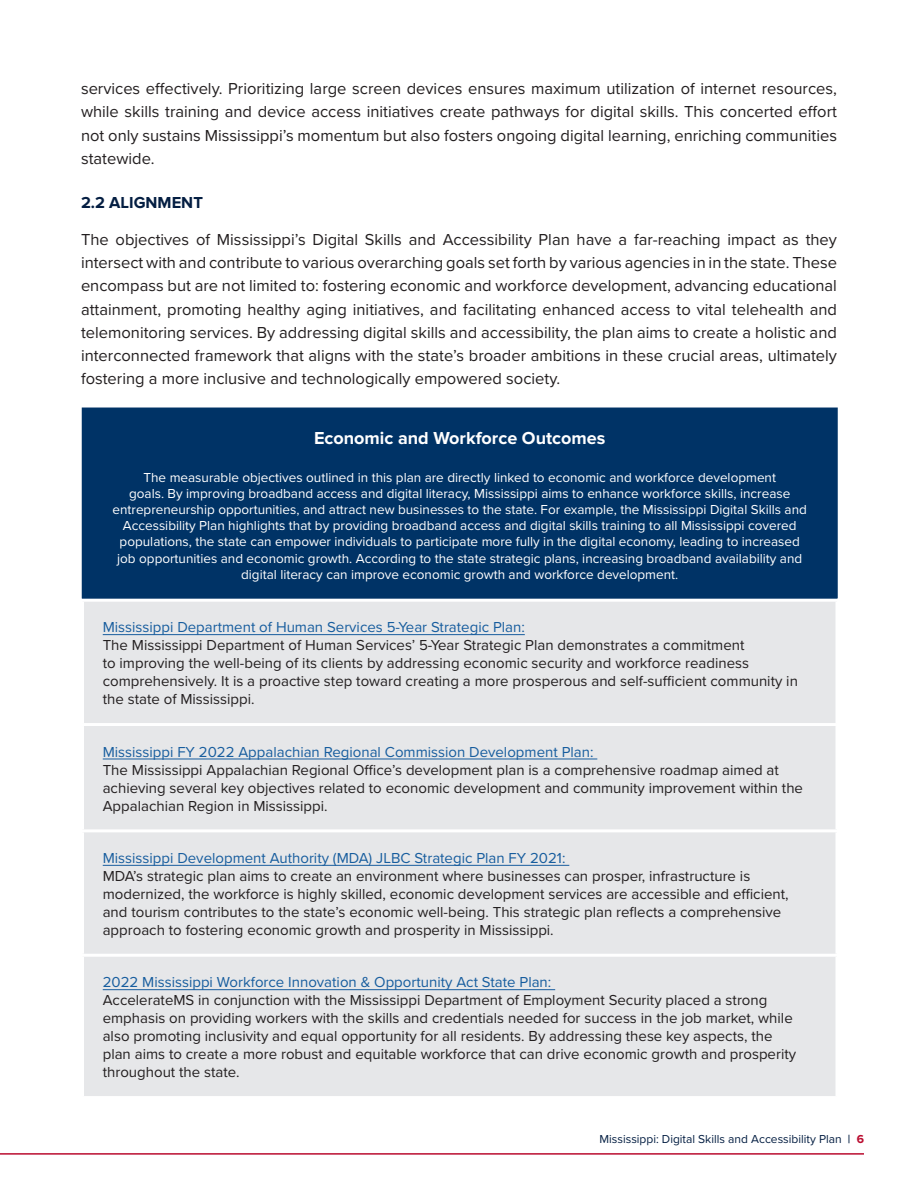
<style>
.page{position:relative;width:918px;height:1188px;background:#fff}
.page>*{position:absolute;margin:0;border:0;box-sizing:border-box;transform-origin:0 0}
.t1{font:700 18px "Proxima Nova";color:#fff}
.Body{font:16.5px/23.2px "Proxima Nova";color:#231f20;text-align:justify}
.Body-2{font:700 16.5px "Proxima Nova";color:#041e42}
.t2{font:15px/18px "Proxima Nova";color:#231f20}
.t3{font:15px "Proxima Nova";color:#175d9e}
.t4{font:13.5px/16.2px "Proxima Nova";color:#fff;text-align:center}
.t5{font:12px "Proxima Nova";color:#041e42}
.s1{font-weight:600}
.s2{font-weight:700;color:#ba0c2f}
</style>
<div class="page">
<hr style="left:0;top:1153px;width:864px;height:2px;background:#ba0c2f">
<div style="left:82px;top:408px;width:755px;height:192px;background:#036"></div>
<div style="left:84px;top:602px;width:752px;height:494px;background:#e6e7e9"></div>
<hr style="left:82px;top:408px;width:756px;height:1px;background:#036">
<hr style="left:836px;top:409px;width:2px;height:190px;background:#036">
<hr style="left:81px;top:599px;width:757px;height:3px;background:#fff">
<hr style="left:81px;top:723px;width:757px;height:3px;background:#fff">
<hr style="left:81px;top:829px;width:757px;height:3px;background:#fff">
<hr style="left:81px;top:954px;width:757px;height:3px;background:#fff">
<hr style="left:103px;top:634px;width:422px;height:1px;background:#175d9e">
<hr style="left:103px;top:759px;width:494px;height:1px;background:#175d9e">
<hr style="left:103px;top:865px;width:466px;height:1px;background:#175d9e">
<hr style="left:103px;top:989px;width:452px;height:1px;background:#175d9e">
<p class="Body" style="left:81px;top:76px;width:758px">services effectively. Prioritizing large screen devices ensures maximum utilization of internet resources, while skills training and device access initiatives create pathways for digital skills. This concerted effort not only sustains Mississippi’s momentum but also fosters ongoing digital learning, enriching communities statewide.</p>
<p class="Body-2" style="left:81px;top:193px;width:123px">2.2 ALIGNMENT</p>
<p class="Body" style="left:81px;top:227px;width:758px">The objectives of Mississippi’s Digital Skills and Accessibility Plan have a far-reaching impact as they intersect with and contribute to various overarching goals set forth by various agencies in in the state. These encompass but are not limited to: fostering economic and workforce development, advancing educational attainment, promoting healthy aging initiatives, and facilitating enhanced access to vital telehealth and telemonitoring services. By addressing digital skills and accessibility, the plan aims to create a holistic and interconnected framework that aligns with the state’s broader ambitions in these crucial areas, ultimately fostering a more inclusive and technologically empowered society.</p>
<p class="t1" style="left:314px;top:427px;width:293px">Economic and Workforce Outcomes</p>
<p class="t4" style="left:113px;top:468px;width:696px">The measurable objectives outlined in this plan are directly linked to economic and workforce development<br>goals. By improving broadband access and digital literacy, Mississippi aims to enhance workforce skills, increase entrepreneurship opportunities, and attract new businesses to the state. For example, the Mississippi Digital Skills and Accessibility Plan highlights that by providing broadband access and digital skills training to all Mississippi covered populations, the state can empower individuals to participate more fully in the digital economy, leading to increased job opportunities and economic growth. According to the state strategic plans, increasing broadband availability and digital literacy can improve economic growth and workforce development.</p>
<p class="t3" style="left:103px;top:616px;width:424px">Mississippi Department of Human Services 5-Year Strategic Plan:</p>
<p class="t2" style="left:103px;top:636px;width:697px">The Mississippi Department of Human Services’ 5-Year Strategic Plan demonstrates a commitment<br>to improving the well-being of its clients by addressing economic security and workforce readiness comprehensively. It is a proactive step toward creating a more prosperous and self-sufficient community in the state of Mississippi.</p>
<p class="t3" style="left:103px;top:740px;width:492px">Mississippi FY 2022 Appalachian Regional Commission Development Plan:</p>
<p class="t2" style="left:103px;top:760px;width:702px">The Mississippi Appalachian Regional Office’s development plan is a comprehensive roadmap aimed at achieving several key objectives related to economic development and community improvement within the<br>Appalachian Region in Mississippi.</p>
<p class="t3" style="left:103px;top:847px;width:464px">Mississippi Development Authority (MDA) JLBC Strategic Plan FY 2021:</p>
<p class="t2" style="left:103px;top:866px;width:687px">MDA’s strategic plan aims to create an environment where businesses can prosper, infrastructure is modernized, the workforce is highly skilled, economic development services are accessible and efficient, and tourism contributes to the state’s economic well-being. This strategic plan reflects a comprehensive approach to fostering economic growth and prosperity in Mississippi.</p>
<p class="t3" style="left:103px;top:971px;width:450px">2022 Mississippi Workforce Innovation &amp; Opportunity Act State Plan:</p>
<p class="t2" style="left:103px;top:991px;width:695px">AccelerateMS in conjunction with the Mississippi Department of Employment Security placed a strong emphasis on providing workers with the skills and credentials needed for success in the job market, while also promoting inclusivity and equal opportunity for all residents. By addressing these key aspects, the plan aims to create a more robust and equitable workforce that can drive economic growth and prosperity throughout the state.</p>
<p class="t5" style="left:600px;top:1130px;width:266px">Mississippi: Digital Skills and Accessibility Plan <span class="s1">|</span> <span class="s2">6</span></p>
</div>
